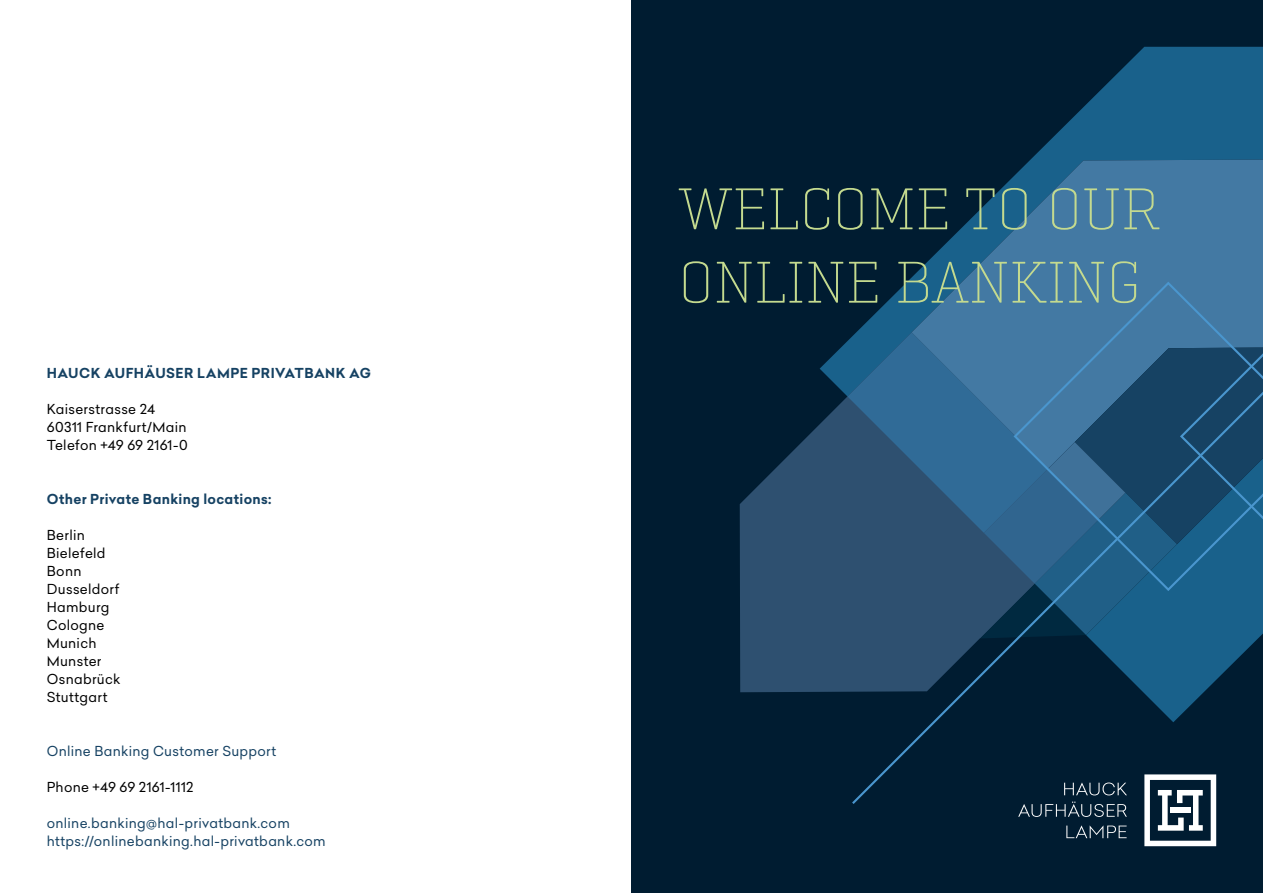
<style>
.page{position:relative;width:1263px;height:893px;background:#fff}
.page>*{position:absolute;margin:0;border:0;box-sizing:border-box;transform-origin:0 0}
.t1{font:200 60px/73.3px "Geogrotesque Slab";color:#c4da8f}
.t2{font:13.5px/18px "Celias";letter-spacing:.02em;color:#000}
.t3{font:13.5px/18px "Celias";letter-spacing:.02em;color:#164263}
.t4{font:700 13.5px "Celias";letter-spacing:.025em;color:#164263}
</style>
<div class="page">
<div style="left:631px;top:0;width:632px;height:893px;background:#001c31"></div>
<svg style="left:740px;top:424px;width:80px;height:268px;fill:#2e5070"></svg>
<svg style="left:820px;top:47px;width:443px;height:645px"></svg>
<svg style="left:911px;top:160px;width:352px;height:172px;fill:#4379a3"></svg>
<svg style="left:847px;top:332px;width:166px;height:306px;background:#326b94"></svg>
<svg style="left:1013px;top:282px;width:250px;height:110px;background:#3b6f98"></svg>
<svg style="left:852px;top:392px;width:411px;height:412px"></svg>
<svg style="left:1144px;top:774px;width:72px;height:72px"></svg>
<svg style="left:1064px;top:782px;width:63px;height:13px"></svg>
<svg style="left:1018px;top:801px;width:109px;height:16px"></svg>
<svg style="left:1066px;top:825px;width:60px;height:13px"></svg>
<p class="t4" style="left:47px;top:364px;width:326px">HAUCK AUFHÄUSER LAMPE PRIVATBANK AG</p>
<p class="t2" style="left:47px;top:400px;width:142px">Kaiserstrasse 24<br>60311 Frankfurt/Main<br>Telefon +49 69 2161-0</p>
<p class="t4" style="left:47px;top:490px;width:226px">Other Private Banking locations:</p>
<p class="t2" style="left:47px;top:526px;width:75px">Berlin<br>Bielefeld<br>Bonn<br>Dusseldorf<br>Hamburg<br>Cologne<br>Munich<br>Munster<br>Osnabrück<br>Stuttgart</p>
<p class="t3" style="left:47px;top:742px;width:231px">Online Banking Customer Support</p>
<p class="t2" style="left:47px;top:778px;width:148px">Phone +49 69 2161-1112</p>
<p class="t3" style="left:47px;top:814px;width:280px">online.banking@hal-privatbank.com https://onlinebanking.hal-privatbank.com</p>
<h1 class="t1" style="left:678px;top:170px;width:483px">WELCOME TO OUR<br>ONLINE BANKING</h1>
</div>
